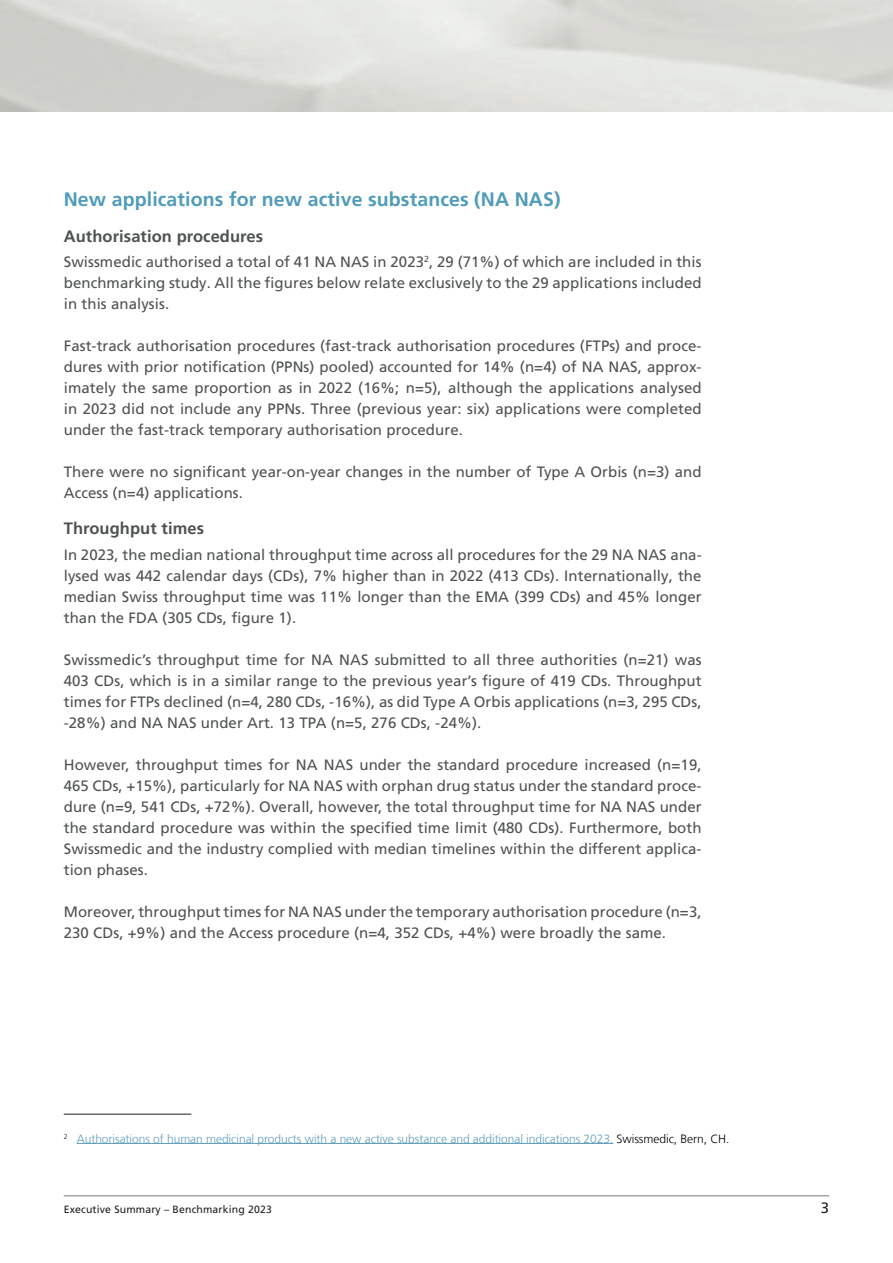
<style>
.page{position:relative;width:893px;height:1263px;background:#fff}
.page>*{position:absolute;margin:0;border:0;box-sizing:border-box;transform-origin:0 0}
.t1{font:700 19.5px "Frutiger LT Com";letter-spacing:.005em;color:#509cb9}
.t2{font:700 16.5px "Frutiger LT Com";letter-spacing:.005em;color:#4f5252}
.t3{font:15px/21px "Frutiger LT Com";letter-spacing:.005em;color:#4f5252;text-align:justify}
.t4{font:15px "Frutiger LT Com";color:#231f20}
.t5{font:300 12px "Frutiger LT Com";letter-spacing:-.005em;color:#609fb9}
.t6{font:10.5px "Frutiger LT Com";letter-spacing:.015em;color:#231f20}
.s1{color:#000001}
</style>
<div class="page">
<hr style="left:64px;top:1195px;width:765px;height:1px;background:#231f20">
<hr style="left:77px;top:1143px;width:536px;height:1px;background:#609fb9">
<hr style="left:64px;top:1114px;width:127px;height:1px;background:#231f20">
<h1 class="t1" style="left:64px;top:188px;width:498px">New applications for new active substances (NA NAS)</h1>
<p class="t2" style="left:64px;top:226px;width:201px">Authorisation procedures</p>
<p class="t3" style="left:64px;top:252px;width:639px">Swissmedic authorised a total of 41 NA NAS in 2023<sup>2</sup>, 29 (71%) of which are included in this benchmarking study. All the figures below relate exclusively to the 29 applications included in this analysis.</p>
<p class="t3" style="left:64px;top:336px;width:639px">Fast-track authorisation procedures (fast-track authorisation procedures (FTPs) and proce&shy;dures with prior notification (PPNs) pooled) accounted for 14% (n=4) of NA NAS, approx&shy;imately the same proportion as in 2022 (16%; n=5), although the applications analysed in 2023 did not include any PPNs. Three (previous year: six) applications were completed under the fast-track temporary authorisation procedure.</p>
<p class="t3" style="left:64px;top:462px;width:639px">There were no significant year-on-year changes in the number of Type A Orbis (n=3) and<br>Access (n=4) applications.</p>
<p class="t2" style="left:64px;top:519px;width:142px">Throughput times</p>
<p class="t3" style="left:64px;top:544px;width:639px">In 2023, the median national throughput time across all procedures for the 29 NA NAS ana&shy;lysed was 442 calendar days (CDs), 7% higher than in 2022 (413 CDs). Internationally, the median Swiss throughput time was 11% longer than the EMA (399 CDs) and 45% longer than the FDA (305 CDs, figure 1).</p>
<p class="t3" style="left:64px;top:649px;width:639px">Swissmedic’s throughput time for NA NAS submitted to all three authorities (n=21) was 403 CDs, which is in a similar range to the previous year’s figure of 419 CDs. Throughput times for FTPs declined (n=4, 280 CDs, -16%), as did Type A Orbis applications (n=3, 295 CDs, -28%) and NA NAS under Art. 13 TPA (n=5, 276 CDs, -24%).</p>
<p class="t3" style="left:64px;top:754px;width:639px">However, throughput times for NA NAS under the standard procedure increased (n=19, 465 CDs, +15%), particularly for NA NAS with orphan drug status under the standard proce&shy;dure (n=9, 541 CDs, +72%). Overall, however, the total throughput time for NA NAS under the standard procedure was within the specified time limit (480 CDs). Furthermore, both Swissmedic and the industry complied with median timelines within the different applica&shy;tion phases.</p>
<p class="t3" style="left:64px;top:901px;width:639px">Moreover, throughput times for NA NAS under the temporary authorisation procedure (n=3,<br>230 CDs, +9%) and the Access procedure (n=4, 352 CDs, +4%) were broadly the same.</p>
<p class="t5" style="left:64px;top:1131px;width:667px"><sup>2</sup> Authorisations of human medicinal products with a new active substance and additional indications 2023. <span class="s1">Swissmedic, Bern, CH.</span></p>
<p class="t6" style="left:64px;top:1203px;width:210px">Executive Summary – Benchmarking 2023</p>
<p class="t4" style="left:821px;top:1199px;width:10px">3</p>
</div>
